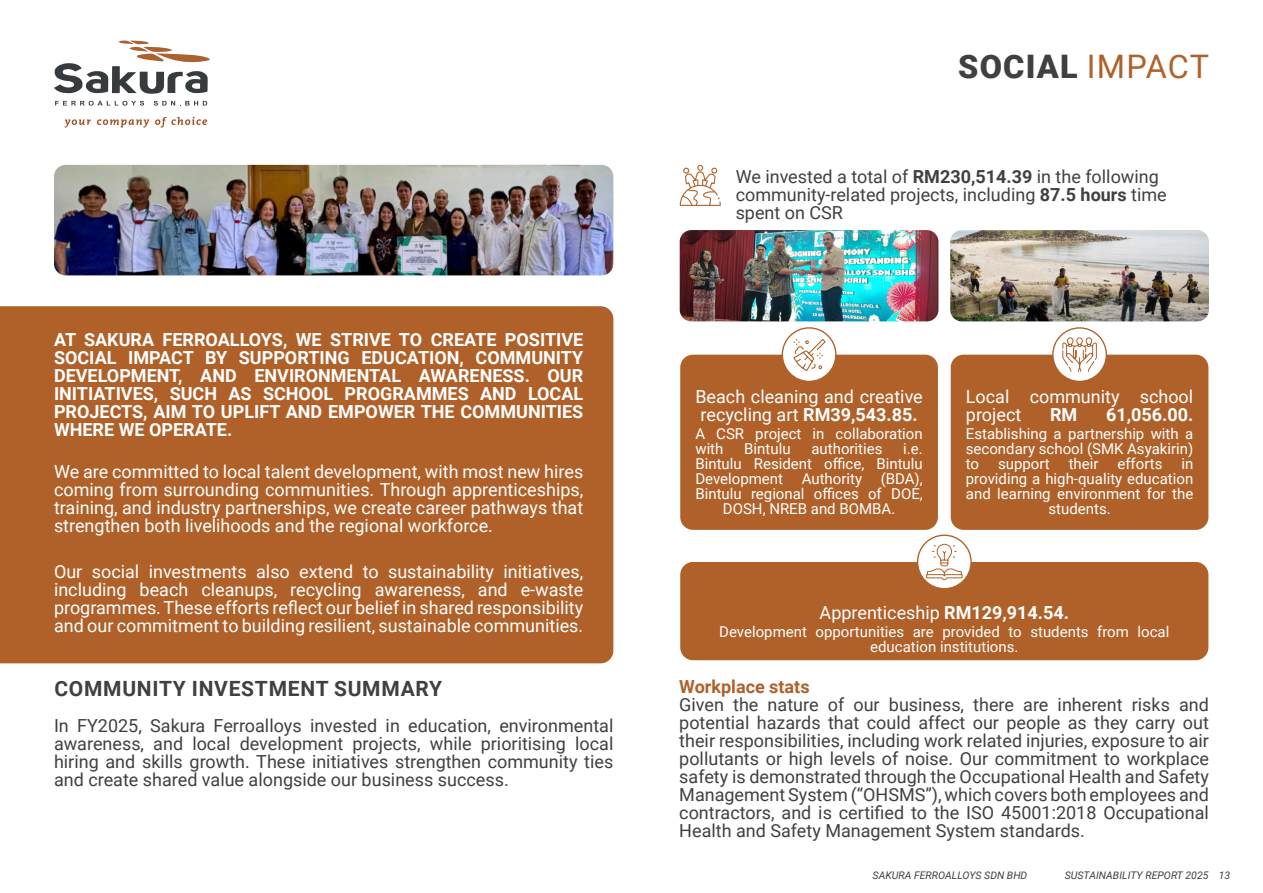
<style>
.page{position:relative;width:1263px;height:893px;background:#fff}
.page>*{position:absolute;margin:0;border:0;box-sizing:border-box;transform-origin:0 0}
.t1{font:900 32.4px "Roboto";letter-spacing:.035em;color:#414041}
.t2{font:700 21px "Roboto";letter-spacing:.035em;color:#414041}
.t3{font:18px/18px "Roboto";color:#414041;text-align:justify}
.t4{font:18px/18px "Roboto";color:#fff;text-align:justify}
.t5{font:700 18px/18px "Roboto";color:#fff;text-align:justify}
.t6{font:700 18px "Roboto";color:#b06129}
.t7{font:15px/15px "Roboto";color:#fff}
.t8{font:italic 10.5px "Roboto";color:#414041}
.s1{font-weight:400;color:#b06129}
.s2{font-weight:700}
</style>
<div class="page">
<svg style="left:65px;top:119px;width:26px;height:9px"></svg>
<svg style="left:97px;top:119px;width:52px;height:9px"></svg>
<svg style="left:155px;top:117px;width:52px;height:11px"></svg>
<svg style="left:55px;top:101px;width:89px;height:5px"></svg>
<svg style="left:154px;top:101px;width:53px;height:5px"></svg>
<svg style="left:54px;top:40px;width:156px;height:54px"></svg>
<div style="left:680px;top:355px;width:258px;height:175px;background:#b06129;border-radius:13px"></div>
<div style="left:951px;top:355px;width:257px;height:175px;background:#b06129;border-radius:13px"></div>
<div style="left:680px;top:562px;width:528px;height:98px;background:#b06129;border-radius:13px"></div>
<img style="left:54px;top:165px;width:559px;height:110px">
<div style="left:0;top:306px;width:613px;height:357px;background:#b06129"></div>
<svg style="left:679px;top:164px;width:42px;height:42px"></svg>
<img style="left:680px;top:230px;width:258px;height:91px">
<img style="left:950px;top:230px;width:259px;height:91px">
<div style="left:782px;top:328px;width:54px;height:53px;background:#fff;border-radius:50%"></div>
<div style="left:782px;top:327px;width:54px;height:55px;border:1px solid #b06129;border-radius:50%"></div>
<div style="left:1053px;top:328px;width:53px;height:53px;background:#fff;border-radius:50%"></div>
<div style="left:1052px;top:327px;width:55px;height:55px;border:1px solid #b06129;border-radius:50%"></div>
<svg style="left:917px;top:535px;width:54px;height:54px"></svg>
<div style="left:917px;top:535px;width:55px;height:54px;border:1px solid #b06129;border-radius:50%"></div>
<svg style="left:793px;top:339px;width:33px;height:32px"></svg>
<svg style="left:1062px;top:327px;width:35px;height:45px"></svg>
<svg style="left:926px;top:543px;width:37px;height:37px"></svg>
<p class="t5" style="left:54px;top:329px;width:531px">AT SAKURA FERROALLOYS, WE STRIVE TO CREATE POSITIVE SOCIAL IMPACT BY SUPPORTING EDUCATION, COMMUNITY DEVELOPMENT, AND ENVIRONMENTAL AWARENESS. OUR INITIATIVES, SUCH AS SCHOOL PROGRAMMES AND LOCAL PROJECTS, AIM TO UPLIFT AND EMPOWER THE COMMUNITIES WHERE WE OPERATE.</p>
<p class="t4" style="left:54px;top:462px;width:531px">We are committed to local talent development, with most new hires coming from surrounding communities. Through apprenticeships, training, and industry partnerships, we create career pathways that strengthen both livelihoods and the regional workforce.</p>
<p class="t4" style="left:54px;top:562px;width:531px">Our social investments also extend to sustainability initiatives, including beach cleanups, recycling awareness, and e-waste programmes. These efforts reflect our belief in shared responsibility and our commitment to building resilient, sustainable communities.</p>
<p class="t2" style="left:54px;top:673px;width:389px">COMMUNITY INVESTMENT SUMMARY</p>
<p class="t3" style="left:54px;top:715px;width:561px">In FY2025, Sakura Ferroalloys invested in education, environmental awareness, and local development projects, while prioritising local hiring and skills growth. These initiatives strengthen community ties and create shared value alongside our business success.</p>
<p class="t1" style="left:958px;top:44px;width:252px">SOCIAL <span class="s1">IMPACT</span></p>
<p class="t3" style="left:736px;top:167px;width:433px;text-align:left">We invested a total of <span class="s2">RM230,514.39</span> in the following community-related projects, including <span class="s2">87.5 hours</span> time spent on CSR</p>
<p class="t4" style="left:695px;top:387px;width:229px">Beach cleaning and creative recycling art <span class="s2">RM39,543.85.</span></p>
<p class="t7" style="left:695px;top:426px;width:229px">A CSR project in collaboration with</p>
<p class="t7" style="left:744px;top:441px;width:48px">Bintulu</p>
<p class="t7" style="left:811px;top:441px;width:73px">authorities</p>
<p class="t7" style="left:903px;top:441px;width:21px">i.e.</p>
<p class="t7" style="left:695px;top:456px;width:229px">Bintulu Resident office, Bintulu</p>
<p class="t7" style="left:695px;top:471px;width:229px">Development Authority (BDA),</p>
<p class="t7" style="left:695px;top:486px;width:229px">Bintulu regional offices of DOE,</p>
<p class="t7" style="left:723px;top:501px;width:174px">DOSH, NREB and BOMBA.</p>
<p class="t4" style="left:966px;top:387px;width:229px">Local community school project</p>
<p class="t5" style="left:1050px;top:405px;width:29px">RM</p>
<p class="t5" style="left:1106px;top:405px;width:89px">61,056.00.</p>
<p class="t7" style="left:966px;top:426px;width:229px;text-align:justify">Establishing a partnership with a secondary school (SMK Asyakirin) to</p>
<p class="t7" style="left:998px;top:456px;width:53px">support</p>
<p class="t7" style="left:1069px;top:456px;width:31px">their</p>
<p class="t7" style="left:1117px;top:456px;width:47px">efforts</p>
<p class="t7" style="left:1181px;top:456px;width:13px">in</p>
<p class="t7" style="left:966px;top:471px;width:229px">providing a high-quality education</p>
<p class="t7" style="left:966px;top:486px;width:229px">and learning environment for the</p>
<p class="t7" style="left:1048px;top:501px;width:64px">students.</p>
<p class="t4" style="left:820px;top:603px;width:251px">Apprenticeship <span class="s2">RM129,914.54.</span></p>
<p class="t7" style="left:719px;top:623px;width:452px;text-align:center">Development opportunities are provided to students from local education institutions.</p>
<p class="t6" style="left:679px;top:674px;width:132px">Workplace stats</p>
<p class="t3" style="left:679px;top:695px;width:531px">Given the nature of our business, there are inherent risks and potential hazards that could affect our people as they carry out their responsibilities, including work related injuries, exposure to air pollutants or high levels of noise. Our commitment to workplace safety is demonstrated through the Occupational Health and Safety Management System (“OHSMS”), which covers both employees and contractors, and is certified to the ISO 45001:2018 Occupational Health and Safety Management System standards.</p>
<p class="t8" style="left:873px;top:868px;width:156px">SAKURA FERROALLOYS SDN BHD</p>
<p class="t8" style="left:1065px;top:868px;width:167px">SUSTAINABILITY REPORT 2025 13</p>
</div>
